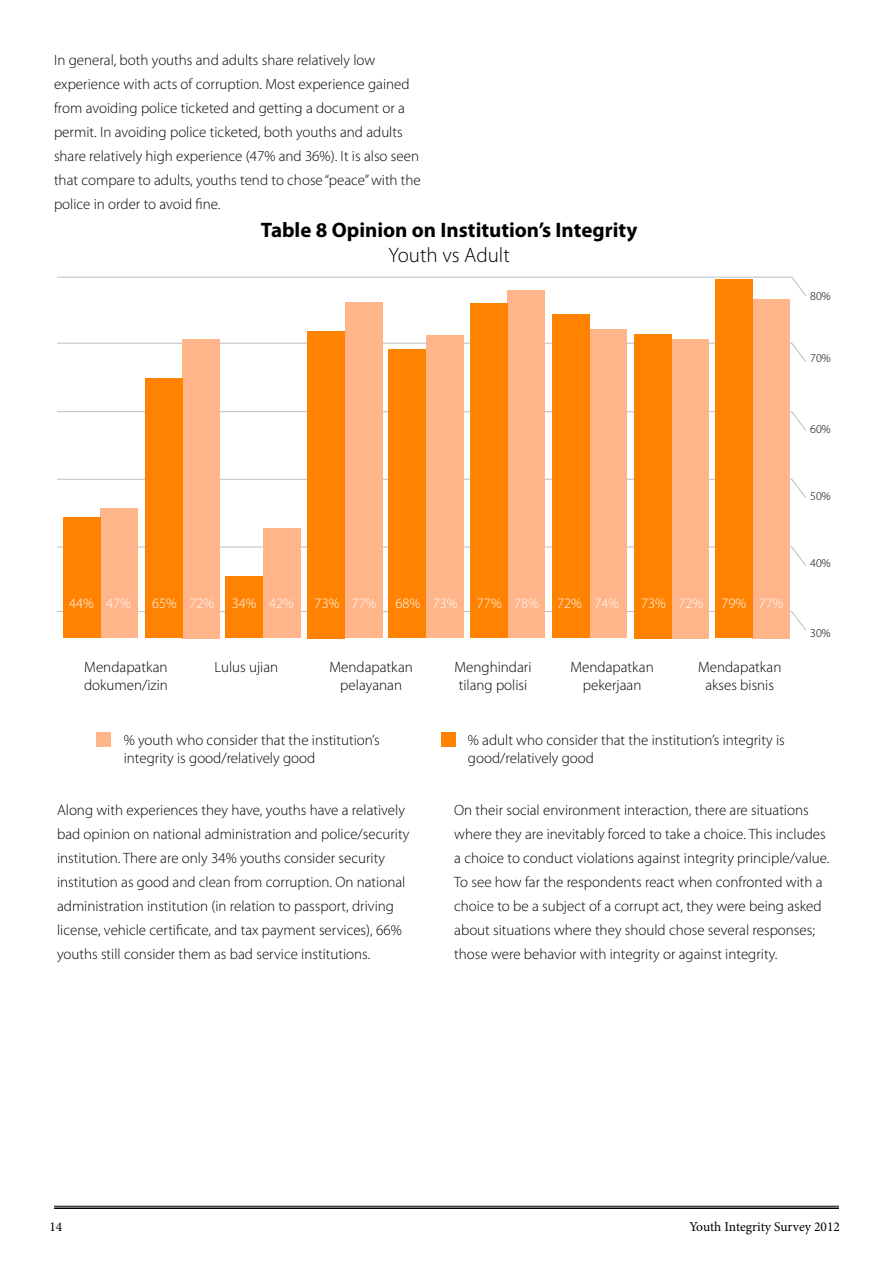
<style>
.page{position:relative;width:893px;height:1263px;background:#fff}
.page>*{position:absolute;margin:0;border:0;box-sizing:border-box;transform-origin:0 0}
.t1{font:700 21px "Myriad Pro";color:#000}
.t2{font:300 21px "Myriad Pro";color:#000}
.t3{font:300 18px "Myriad Pro";color:#fff}
.t4{font:300 15px/24px "Myriad Pro";color:#000}
.t5{font:300 14.4px "Myriad Pro";color:#fff}
.t6{font:13.5px "Minion Pro";color:#000}
.t7{font:300 12px "Myriad Pro";color:#000}
</style>
<div class="page">
<hr style="left:54px;top:1206px;width:785px;height:1px;background:#000">
<hr style="left:54px;top:1207px;width:785px;height:2px;background:#000">
<div style="left:97px;top:732px;width:14px;height:15px;background:#ffb48a"></div>
<div style="left:441px;top:732px;width:14px;height:15px;background:#ff8200"></div>
<svg style="left:57px;top:277px;width:749px;height:354px"></svg>
<div style="left:752px;top:299px;width:38px;height:339px;background:#ffb48a"></div>
<div style="left:672px;top:339px;width:37px;height:299px;background:#ffb48a"></div>
<div style="left:590px;top:330px;width:37px;height:308px;background:#ffb48a"></div>
<div style="left:507px;top:291px;width:38px;height:347px;background:#ffb48a"></div>
<div style="left:426px;top:336px;width:37px;height:302px;background:#ffb48a"></div>
<div style="left:715px;top:279px;width:37px;height:359px;background:#ff8200"></div>
<div style="left:634px;top:334px;width:38px;height:304px;background:#ff8200"></div>
<div style="left:552px;top:315px;width:38px;height:323px;background:#ff8200"></div>
<div style="left:470px;top:303px;width:37px;height:335px;background:#ff8200"></div>
<div style="left:388px;top:349px;width:38px;height:289px;background:#ff8200"></div>
<div style="left:345px;top:302px;width:37px;height:336px;background:#ffb48a"></div>
<div style="left:263px;top:529px;width:37px;height:109px;background:#ffb48a"></div>
<div style="left:183px;top:339px;width:37px;height:299px;background:#ffb48a"></div>
<div style="left:100px;top:508px;width:38px;height:130px;background:#ffb48a"></div>
<div style="left:308px;top:331px;width:37px;height:307px;background:#ff8200"></div>
<div style="left:226px;top:576px;width:37px;height:62px;background:#ff8200"></div>
<div style="left:145px;top:378px;width:38px;height:260px;background:#ff8200"></div>
<div style="left:63px;top:518px;width:37px;height:120px;background:#ff8200"></div>
<p class="t4" style="left:54px;top:48px;width:368px">In general, both youths and adults share relatively low experience with acts of corruption. Most experience gained from avoiding police ticketed and getting a document or a permit. In avoiding police ticketed, both youths and adults share relatively high experience (47% and 36%). It is also seen that compare to adults, youths tend to chose “peace” with the police in order to avoid fine.</p>
<h1 class="t1" style="left:261px;top:216px;width:378px">Table 8 Opinion on Institution’s Integrity</h1>
<h1 class="t2" style="left:388px;top:242px;width:123px">Youth vs Adult</h1>
<p class="t5" style="left:69px;top:594px;width:63px">44% 47%</p>
<p class="t5" style="left:152px;top:594px;width:143px">65% 72% 34% 42%</p>
<p class="t5" style="left:315px;top:594px;width:63px">73% 77%</p>
<p class="t3" style="left:100px;top:597px;width:44px">93.2%</p>
<p class="t3" style="left:202px;top:597px;width:89px">11.1% 5.5%</p>
<p class="t3" style="left:330px;top:597px;width:35px">7.7%</p>
<p class="t5" style="left:396px;top:594px;width:63px">68% 73%</p>
<p class="t5" style="left:477px;top:594px;width:63px">77% 78%</p>
<p class="t5" style="left:557px;top:594px;width:63px">72% 74%</p>
<p class="t5" style="left:641px;top:594px;width:63px">73% 72%</p>
<p class="t5" style="left:721px;top:594px;width:63px">79% 77%</p>
<p class="t4" style="left:84px;top:655px;width:85px">Mendapatkan</p>
<p class="t4" style="left:215px;top:655px;width:65px">Lulus ujian</p>
<p class="t4" style="left:84px;top:673px;width:85px">dokumen/izin</p>
<p class="t4" style="left:329px;top:658px;width:85px;line-height:18px;text-align:center">Mendapatkan pelayanan</p>
<p class="t4" style="left:454px;top:658px;width:79px;line-height:18px">Menghindari tilang polisi</p>
<p class="t4" style="left:570px;top:658px;width:85px;line-height:18px;text-align:center">Mendapatkan pekerjaan</p>
<p class="t4" style="left:698px;top:658px;width:85px;line-height:18px;text-align:center">Mendapatkan akses bisnis</p>
<p class="t4" style="left:124px;top:731px;width:257px;line-height:18px">% youth who consider that the institution’s integrity is good/relatively good</p>
<p class="t4" style="left:468px;top:731px;width:318px;line-height:18px">% adult who consider that the institution’s integrity is good/relatively good</p>
<p class="t7" style="left:810px;top:289px;width:22px">80%</p>
<p class="t7" style="left:810px;top:351px;width:22px">70%</p>
<p class="t7" style="left:810px;top:422px;width:22px">60%</p>
<p class="t7" style="left:810px;top:489px;width:22px">50%</p>
<p class="t7" style="left:810px;top:555px;width:22px">40%</p>
<p class="t7" style="left:810px;top:626px;width:22px">30%</p>
<p class="t4" style="left:57px;top:798px;width:354px">Along with experiences they have, youths have a relatively bad opinion on national administration and police/security institution. There are only 34% youths consider security institution as good and clean from corruption. On national administration institution (in relation to passport, driving license, vehicle certificate, and tax payment services), 66% youths still consider them as bad service institutions.</p>
<p class="t4" style="left:454px;top:798px;width:377px">On their social environment interaction, there are situations where they are inevitably forced to take a choice. This includes a choice to conduct violations against integrity principle/value.<br>To see how far the respondents react when confronted with a choice to be a subject of a corrupt act, they were being asked about situations where they should chose several responses; those were behavior with integrity or against integrity.</p>
<p class="t6" style="left:50px;top:1217px;width:14px">14</p>
<p class="t6" style="left:689px;top:1217px;width:152px">Youth Integrity Survey 2012</p>
</div>
